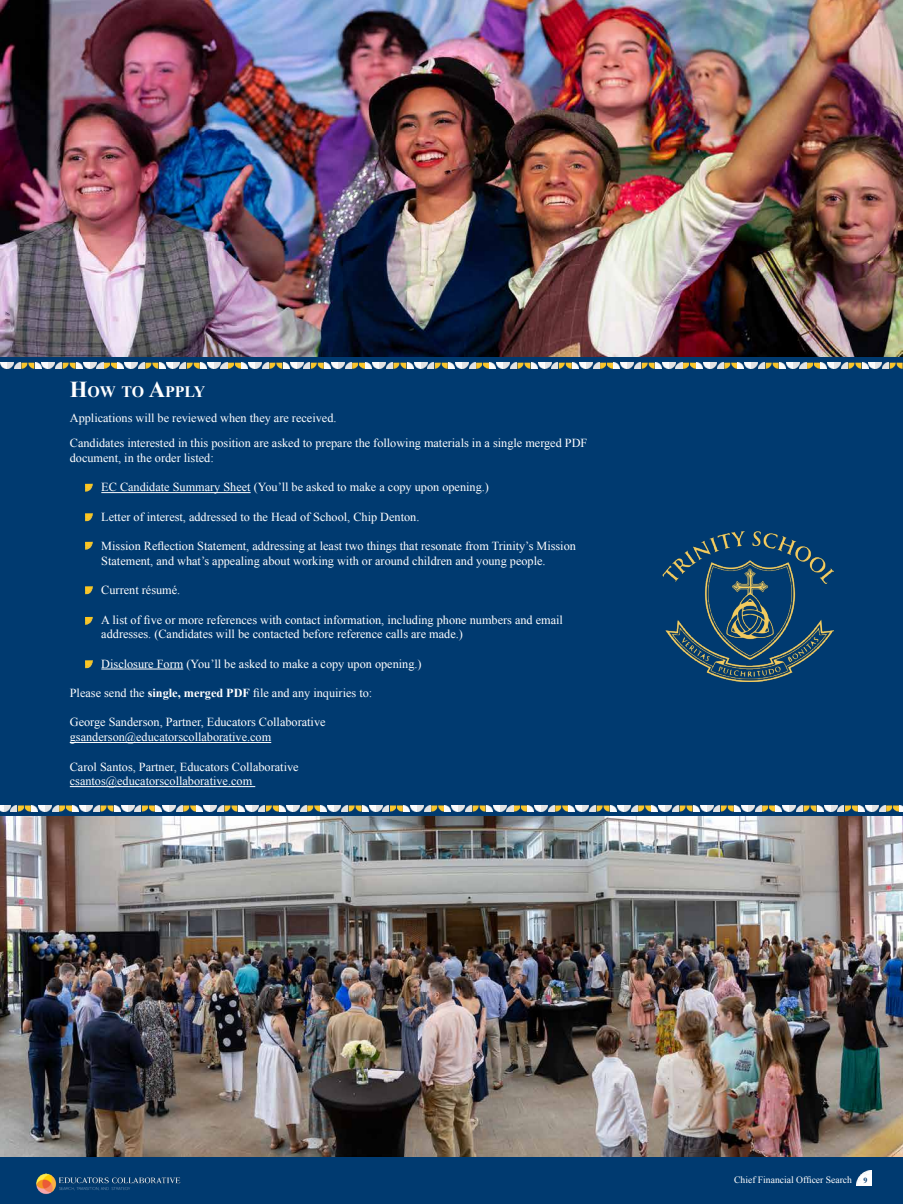
<style>
.page{position:relative;width:903px;height:1204px;background:#003a70}
.page>*{position:absolute;margin:0;border:0;box-sizing:border-box;transform-origin:0 0}
.t1{font:700 15.92px "Times New Roman";letter-spacing:-.01em;color:#fff}
.t2{font:12.25px/14.7px "Times New Roman";color:#fff}
.t3{font:9.62px "Times New Roman";color:#fff}
.s1{font-size:22.75px}
.s2{font-weight:700}
.s3{font-weight:700;font-size:7.88px;color:#003a70}
</style>
<div class="page">
<img style="left:857px;top:1171px;width:15px;height:14px">
<img style="left:36px;top:1173px;width:145px;height:22px">
<hr style="left:101px;top:492px;width:150px;height:1px;background:#fff">
<hr style="left:101px;top:669px;width:82px;height:1px;background:#fff">
<hr style="left:70px;top:742px;width:201px;height:1px;background:#fff">
<hr style="left:70px;top:786px;width:185px;height:1px;background:#fff">
<svg style="left:1px;top:363px;width:902px;height:6px;background:#b7b9a4"></svg>
<img style="left:0;top:817px;width:903px;height:339px">
<img style="left:0;top:0;width:902px;height:357px">
<img style="left:662px;top:531px;width:172px;height:150px">
<svg style="left:0;top:805px;width:903px;height:7px;background:#b1b5a4"></svg>
<svg style="left:85px;top:513px;width:8px;height:8px"></svg>
<svg style="left:85px;top:542px;width:8px;height:8px"></svg>
<svg style="left:85px;top:617px;width:8px;height:8px"></svg>
<svg style="left:85px;top:586px;width:8px;height:8px"></svg>
<svg style="left:85px;top:660px;width:8px;height:8px"></svg>
<svg style="left:85px;top:484px;width:8px;height:8px"></svg>
<h1 class="t1" style="left:70px;top:381px;width:137px"><span class="s1">H</span>OW TO <span class="s1">A</span>PPLY</h1>
<p class="t2" style="left:70px;top:405px;width:519px;line-height:25.2px">Applications will be reviewed when they are received.<br>Candidates interested in this position are asked to prepare the following materials in a single merged PDF</p>
<p class="t2" style="left:70px;top:450px;width:145px">document, in the order listed:</p>
<p class="t2" style="left:101px;top:480px;width:389px">EC Candidate Summary Sheet (You’ll be asked to make a copy upon opening.)</p>
<p class="t2" style="left:101px;top:509px;width:320px">Letter of interest, addressed to the Head of School, Chip Denton.</p>
<p class="t2" style="left:101px;top:538px;width:476px">Mission Reflection Statement, addressing at least two things that resonate from Trinity’s Mission<br>Statement, and what’s appealing about working with or around children and young people.</p>
<p class="t2" style="left:101px;top:583px;width:80px">Current résumé.</p>
<p class="t2" style="left:101px;top:612px;width:463px">A list of five or more references with contact information, including phone numbers and email addresses. (Candidates will be contacted before reference calls are made.)</p>
<p class="t2" style="left:101px;top:656px;width:322px">Disclosure Form (You’ll be asked to make a copy upon opening.)</p>
<p class="t2" style="left:70px;top:685px;width:304px">Please send the <span class="s2">single, merged PDF</span> file and any inquiries to:</p>
<p class="t2" style="left:70px;top:715px;width:257px">George Sanderson, Partner, Educators Collaborative gsanderson@educatorscollaborative.com</p>
<p class="t2" style="left:70px;top:759px;width:230px">Carol Santos, Partner, Educators Collaborative csantos@educatorscollaborative.com</p>
<p class="t3" style="left:734px;top:1173px;width:135px">Chief Financial Officer Search <span class="s3">9</span></p>
</div>
